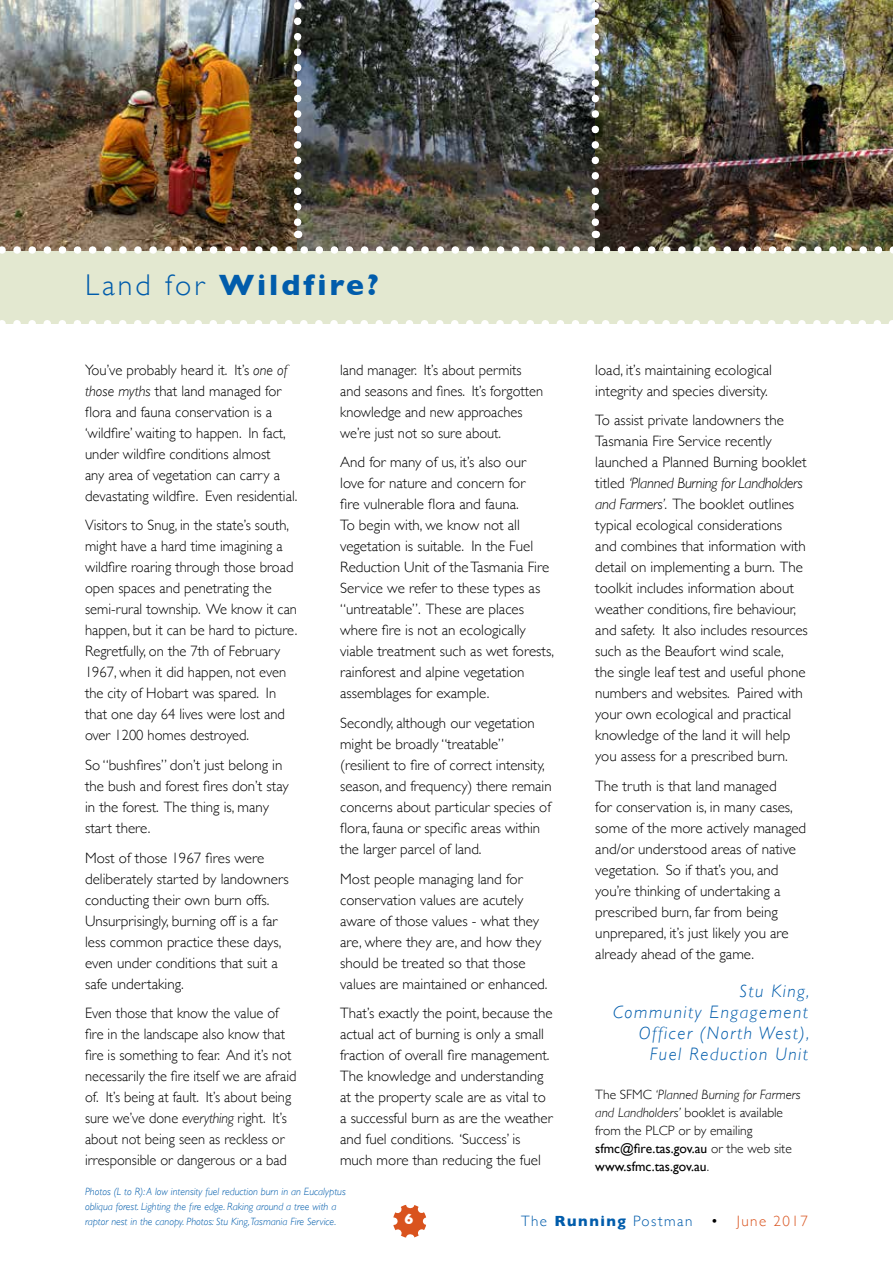
<style>
.page{position:relative;width:893px;height:1263px;background:#fff}
.page>*{position:absolute;margin:0;border:0;box-sizing:border-box;transform-origin:0 0}
.Heading{font:700 30px "Gill Sans";letter-spacing:.1em;color:#005cab}
.Body_type{font:italic 300 18px/21px "Gill Sans";letter-spacing:.085em;color:#005cab;text-align:right}
.Body_type-2{font:300 15px/21px "Gill Sans";color:#000}
.Body_type-3{font:300 15px/21px "Gill Sans";color:#000;scale:.96 1}
.t1{font:300 15px "Gill Sans";letter-spacing:.1em;color:#005cab}
.t2{font:700 15px "Gill Sans";color:#fff}
.Body_type-4{font:300 13.5px/18px "Gill Sans";color:#000}
.Photo_captions{font:italic 300 10.5px/15px "Gill Sans";color:#005cab}
.s1{font-weight:300}
.s2{font-style:italic}
.s3{font-weight:400}
.s4{font-weight:700}
.s5{color:#000}
.s6{color:#d9531e}
</style>
<div class="page">
<div style="left:0;top:250px;width:893px;height:74px;background:#e3e8d0"></div>
<img style="left:0;top:0;width:298px;height:246px">
<img style="left:298px;top:0;width:297px;height:246px">
<img style="left:595px;top:0;width:298px;height:246px">
<img style="left:0;top:246px;width:893px;height:8px">
<svg style="left:0;top:320px;width:893px;height:4px"></svg>
<svg style="left:393px;top:1204px;width:34px;height:34px"></svg>
<svg style="left:294px;top:0;width:7px;height:238px"></svg>
<svg style="left:592px;top:0;width:7px;height:238px"></svg>
<p class="Heading" style="left:85px;top:261px;width:295px"><span class="s1">Land for</span> Wildfire?</p>
<p class="Body_type-2" style="left:85px;top:359px;width:214px">You’ve probably heard it. It’s <span class="s2">one of those myths</span> that land managed for flora and fauna conservation is a ‘wildfire’ waiting to happen. In fact, under wildfire conditions almost<br>any area of vegetation can carry a devastating wildfire. Even residential.</p>
<p class="Body_type-2" style="left:85px;top:514px;width:214px">Visitors to Snug, in the state’s south, might have a hard time imagining a wildfire roaring through those broad open spaces and penetrating the semi-rural township. We know it can happen, but it can be hard to picture.<br>Regretfully, on the 7th of February 1967, when it did happen, not even the city of Hobart was spared. In that one day 64 lives were lost and over 1200 homes destroyed.</p>
<p class="Body_type-2" style="left:85px;top:754px;width:205px">So “bushfires” don’t just belong in the bush and forest fires don’t stay in the forest. The thing is, many start there.</p>
<p class="Body_type-2" style="left:85px;top:846px;width:205px">Most of those 1967 fires were deliberately started by landowners conducting their own burn offs.<br>Unsurprisingly, burning off is a far less common practice these days, even under conditions that suit a safe undertaking.</p>
<p class="Body_type-3" style="left:85px;top:1002px;width:222px">Even those that know the value of fire in the landscape also know that fire is something to fear. And it’s not necessarily the fire itself we are afraid of. It’s being at fault. It’s about being sure we’ve done <span class="s2">everything</span> right. It’s about not being seen as reckless or irresponsible or dangerous or a bad</p>
<p class="Body_type-3" style="left:340px;top:359px;width:213px">land manager. It’s about permits and seasons and fines. It’s forgotten knowledge and new approaches we’re just not so sure about.</p>
<p class="Body_type-2" style="left:340px;top:451px;width:215px">And for many of us, it’s also our<br>love for nature and concern for<br>fire vulnerable flora and fauna.<br>To begin with, we know not all vegetation is suitable. In the Fuel<br>Reduction Unit of the Tasmania Fire<br>Service we refer to these types as “untreatable”. These are places where fire is not an ecologically viable treatment such as wet forests, rainforest and alpine vegetation assemblages for example.</p>
<p class="Body_type-2" style="left:340px;top:712px;width:213px">Secondly, although our vegetation might be broadly “treatable” (resilient to fire of correct intensity, season, and frequency) there remain concerns about particular species of flora, fauna or specific areas within the larger parcel of land.</p>
<p class="Body_type-2" style="left:340px;top:867px;width:209px">Most people managing land for conservation values are acutely aware of those values - what they are, where they are, and how they should be treated so that those values are maintained or enhanced.</p>
<p class="Body_type-2" style="left:340px;top:1002px;width:214px">That’s exactly the point, because the actual act of burning is only a small fraction of overall fire management.<br>The knowledge and understanding at the property scale are as vital to a successful burn as are the weather and fuel conditions. ‘Success’ is much more than reducing the fuel</p>
<p class="Body_type-2" style="left:595px;top:359px;width:178px">load, it’s maintaining ecological integrity and species diversity.</p>
<p class="Body_type-2" style="left:595px;top:409px;width:214px">To assist private landowners the Tasmania Fire Service recently launched a Planned Burning booklet titled <span class="s2">‘Planned Burning for Landholders and Farmers’</span>. The booklet outlines typical ecological considerations<br>and combines that information with detail on implementing a burn. The toolkit includes information about weather conditions, fire behaviour, and safety. It also includes resources such as the Beaufort wind scale,<br>the single leaf test and useful phone numbers and websites. Paired with your own ecological and practical knowledge of the land it will help you assess for a prescribed burn.</p>
<p class="Body_type-2" style="left:595px;top:775px;width:212px">The truth is that land managed<br>for conservation is, in many cases, some of the more actively managed and/or understood areas of native vegetation. So if that’s you, and you’re thinking of undertaking a prescribed burn, far from being unprepared, it’s just likely you are already ahead of the game.</p>
<p class="Body_type" style="left:613px;top:980px;width:198px">Stu King,<br>Community Engagement<br>Officer (North West),<br>Fuel Reduction Unit</p>
<p class="Body_type-4" style="left:595px;top:1085px;width:207px">The SFMC <span class="s2">‘Planned Burning for Farmers and Landholders’</span> booklet is available from the PLCP or by emailing <span class="s3">sfmc@fire.tas.gov.au</span> or the web site <span class="s3">www.sfmc.tas.gov.au</span>.</p>
<p class="Photo_captions" style="left:85px;top:1184px;width:262px">Photos (L to R): A low intensity fuel reduction burn in an Eucalyptus obliqua forest. Lighting the fire edge. Raking around a tree with a raptor nest in the canopy. Photos: Stu King, Tasmania Fire Service.</p>
<p class="t2" style="left:405px;top:1207px;width:10px">6</p>
<p class="t1" style="left:521px;top:1209px;width:288px">The <span class="s4">Running</span> Postman <span class="s5">•</span> <span class="s6">June 2017</span></p>
</div>
